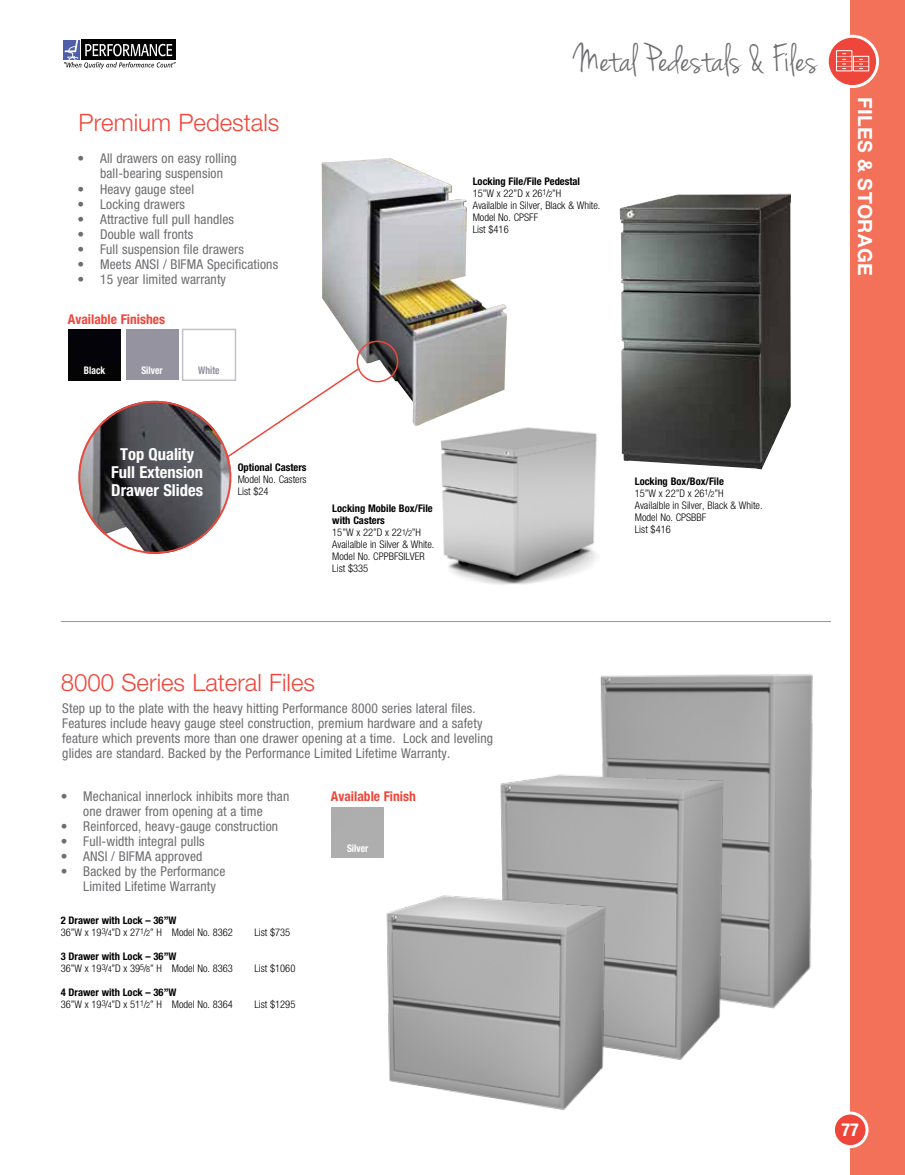
<style>
.page{position:relative;width:905px;height:1175px;background:#fff}
.page>*{position:absolute;margin:0;border:0;box-sizing:border-box;transform-origin:0 0}
.t1{font:40.5px "Jenna Sue";letter-spacing:.01em;color:#6d6e71}
.t2{font:300 24px "Helvetica Neue";color:#ef463b}
.t3{font:700 19.5px "Helvetica Neue";letter-spacing:.02em;color:#fff}
.t4{font:700 condensed 18px "Helvetica Neue";color:#fff}
.t5{font:700 condensed 16.5px/18px "Helvetica Neue";color:#fff;text-align:center}
.t6{font:condensed 13.5px/15px "Helvetica Neue";letter-spacing:.01em;color:#6d6e71}
.t7{font:700 condensed 13.5px "Helvetica Neue";color:#ef463b}
.t8{font:300 condensed 10.5px/12px "Helvetica Neue";color:#000}
.t9{font:700 condensed 10.5px "Helvetica Neue";color:#fff;scale:.9 1}
.t10{font:700 condensed 10.5px "Helvetica Neue";color:#000}
.t11{font:700 condensed 10.5px "Helvetica Neue";color:#95939f;scale:.9 1}
.s1{font-weight:700}
.s2{font-size:8.25px}
</style>
<div class="page">
<div style="left:850px;top:0;width:54px;height:1174px;background:#f37059"></div>
<svg style="left:825px;top:35px;width:54px;height:53px"></svg>
<div style="left:828px;top:38px;width:48px;height:47px;background:#ef463b;border-radius:50%"></div>
<div style="left:833px;top:1113px;width:34px;height:33px;background:#ef463b;border-radius:50%"></div>
<div style="left:831px;top:1111px;width:37px;height:37px;border:3px solid #fff;border-radius:50%"></div>
<div style="left:836px;top:50px;width:16px;height:21px;border:1px solid #fff"></div>
<svg style="left:836px;top:53px;width:33px;height:16px"></svg>
<img style="left:322px;top:158px;width:185px;height:268px">
<div style="left:63px;top:40px;width:17px;height:19px;background:#4f60ab"></div>
<svg style="left:64px;top:39px;width:112px;height:30px"></svg>
<hr style="left:61px;top:621px;width:770px;height:1px;background:#939598">
<img style="left:600px;top:674px;width:213px;height:335px">
<img style="left:500px;top:739px;width:250px;height:321px">
<img style="left:386px;top:874px;width:234px;height:236px">
<img style="left:79px;top:401px;width:152px;height:153px">
<img style="left:619px;top:193px;width:172px;height:276px">
<svg style="left:224px;top:366px;width:137px;height:93px"></svg>
<div style="left:68px;top:329px;width:53px;height:51px;background:#040309"></div>
<div style="left:126px;top:329px;width:52px;height:51px;background:#95939f"></div>
<div style="left:182px;top:329px;width:54px;height:52px;background:#fff;border:2px solid #c4c2c8"></div>
<div style="left:356px;top:340px;width:42px;height:42px;border:2px solid #ef463b;border-radius:50%"></div>
<img style="left:441px;top:427px;width:156px;height:158px">
<h2 class="t2" style="left:79px;top:107px;width:202px">Premium Pedestals</h2>
<p class="t6" style="left:100px;top:151px;width:138px;text-indent:-23px">• All drawers on easy rolling ball-bearing suspension</p>
<p class="t6" style="left:78px;top:181px;width:118px">• Heavy gauge steel</p>
<p class="t6" style="left:78px;top:196px;width:109px">• Locking drawers</p>
<p class="t6" style="left:78px;top:211px;width:158px">• Attractive full pull handles</p>
<p class="t6" style="left:78px;top:226px;width:117px">• Double wall fronts</p>
<p class="t6" style="left:78px;top:241px;width:168px">• Full suspension file drawers</p>
<p class="t6" style="left:78px;top:256px;width:202px">• Meets ANSI / BIFMA Specifications</p>
<p class="t6" style="left:78px;top:271px;width:150px">• 15 year limited warranty</p>
<p class="t7" style="left:68px;top:310px;width:99px">Available Finishes</p>
<p class="t9" style="left:84px;top:364px;width:25px">Black</p>
<p class="t9" style="left:141px;top:364px;width:25px">Silver</p>
<p class="t11" style="left:198px;top:364px;width:25px">White</p>
<p class="t5" style="left:111px;top:444px;width:93px">Top Quality<br>Full Extension<br>Drawer Slides</p>
<p class="t10" style="left:238px;top:460px;width:70px">Optional Casters</p>
<p class="t8" style="left:238px;top:473px;width:70px">Model No. Casters<br>List $24</p>
<p class="t8" style="left:332px;top:502px;width:104px"><span class="s1">Locking Mobile Box/File with Casters<br></span>15”W x 22”D x 22<span class="s2">1</span>/<span class="s2">2</span>”H<br>Availalble in Silver &amp; White.<br>Model No. CPPBFSILVER<br>List $335</p>
<h1 class="t1" style="left:574px;top:36px;width:244px">Metal Pedestals &amp; Files</h1>
<p class="t8" style="left:472px;top:175px;width:129px"><span class="s1">Locking File/File Pedestal<br></span>15”W x 22”D x 26<span class="s2">1</span>/<span class="s2">2</span>”H<br>Availalble in Silver, Black &amp; White.<br>Model No. CPSFF<br>List $416</p>
<p class="t8" style="left:635px;top:475px;width:129px"><span class="s1">Locking Box/Box/File<br></span>15”W x 22”D x 26<span class="s2">1</span>/<span class="s2">2</span>”H<br>Availalble in Silver, Black &amp; White.<br>Model No. CPSBBF<br>List $416</p>
<h3 class="t3" style="left:877px;top:97px;width:180px;rotate:90deg">FILES &amp; STORAGE</h3>
<h2 class="t2" style="left:61px;top:667px;width:256px">8000 Series Lateral Files</h2>
<p class="t6" style="left:62px;top:700px;width:432px">Step up to the plate with the heavy hitting Performance 8000 series lateral files.<br>Features include heavy gauge steel construction, premium hardware and a safety feature which prevents more than one drawer opening at a time. Lock and leveling glides are standard. Backed by the Performance Limited Lifetime Warranty.</p>
<p class="t7" style="left:331px;top:788px;width:86px">Available Finish</p>
<p class="t6" style="left:61px;top:789px;width:230px;text-align:center">• Mechanical innerlock inhibits more than one drawer from opening at a time</p>
<p class="t6" style="left:61px;top:819px;width:219px">• Reinforced, heavy-gauge construction</p>
<p class="t6" style="left:61px;top:834px;width:145px">• Full-width integral pulls</p>
<p class="t6" style="left:61px;top:849px;width:143px">• ANSI / BIFMA approved</p>
<p class="t6" style="left:83px;top:864px;width:144px;text-indent:-23px">• Backed by the Performance<br>Limited Lifetime Warranty</p>
<p class="t9" style="left:347px;top:841px;width:25px">Silver</p>
<p class="t8" style="left:61px;top:914px;width:174px"><span class="s1">2 Drawer with Lock – 36”W<br></span>36”W x 19<span class="s2">3</span>/<span class="s2">4</span>”D x 27<span class="s2">1</span>/<span class="s2">2</span>” H Model No. 8362</p>
<p class="t8" style="left:254px;top:926px;width:37px">List $735</p>
<p class="t8" style="left:61px;top:950px;width:174px"><span class="s1">3 Drawer with Lock – 36”W<br></span>36”W x 19<span class="s2">3</span>/<span class="s2">4</span>”D x 39<span class="s2">5</span>/<span class="s2">8</span>” H Model No. 8363</p>
<p class="t8" style="left:254px;top:962px;width:42px">List $1060</p>
<p class="t8" style="left:61px;top:986px;width:174px"><span class="s1">4 Drawer with Lock – 36”W<br></span>36”W x 19<span class="s2">3</span>/<span class="s2">4</span>”D x 51<span class="s2">1</span>/<span class="s2">2</span>” H Model No. 8364</p>
<p class="t8" style="left:254px;top:998px;width:42px">List $1295</p>
<h3 class="t4" style="left:841px;top:1118px;width:19px">77</h3>
</div>
